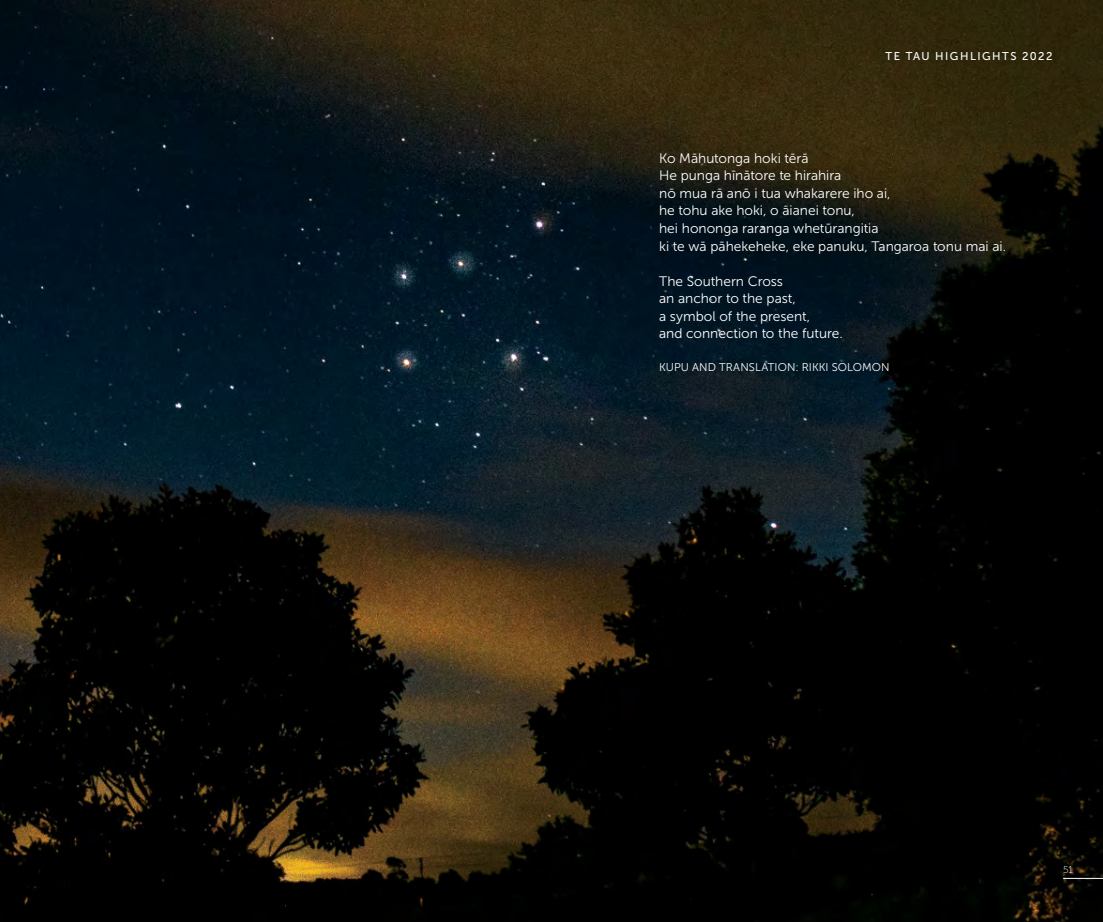
<style>
.page{position:relative;width:1103px;height:922px;background:#fff}
.page>*{position:absolute;margin:0;border:0;box-sizing:border-box;transform-origin:0 0}
.t1{font:13.75px/17.5px "Museo Sans 300";color:#fff}
.t2{font:11.25px "Museo Sans 300";letter-spacing:.01em;color:#fff}
.t3{font:11.25px "Museo Sans 500";letter-spacing:.125em;color:#fff}
.t4{font:10px "Museo Sans 100";color:#fff}
</style>
<div class="page">
<img style="left:0;top:0;width:1103px;height:921px">
<hr style="left:1063px;top:877px;width:40px;height:1px;background:#fff">
<p class="t3" style="left:885px;top:50px;width:168px">TE TAU HIGHLIGHTS 2022</p>
<p class="t1" style="left:659px;top:149px;width:348px">Ko Māhutonga hoki tērā<br>He punga hīnātore te hirahira<br>nō mua rā anō i tua whakarere iho ai,<br>he tohu ake hoki, o āianei tonu,<br>hei hononga raranga whetūrangitia<br>ki te wā pāhekeheke, eke panuku, Tangaroa tonu mai ai.</p>
<p class="t1" style="left:659px;top:272px;width:185px">The Southern Cross<br>an anchor to the past,<br>a symbol of the present,<br>and connection to the future.</p>
<p class="t2" style="left:659px;top:360px;width:232px">KUPU AND TRANSLATION: RIKKI SOLOMON</p>
<p class="t4" style="left:1063px;top:863px;width:11px">51</p>
</div>
